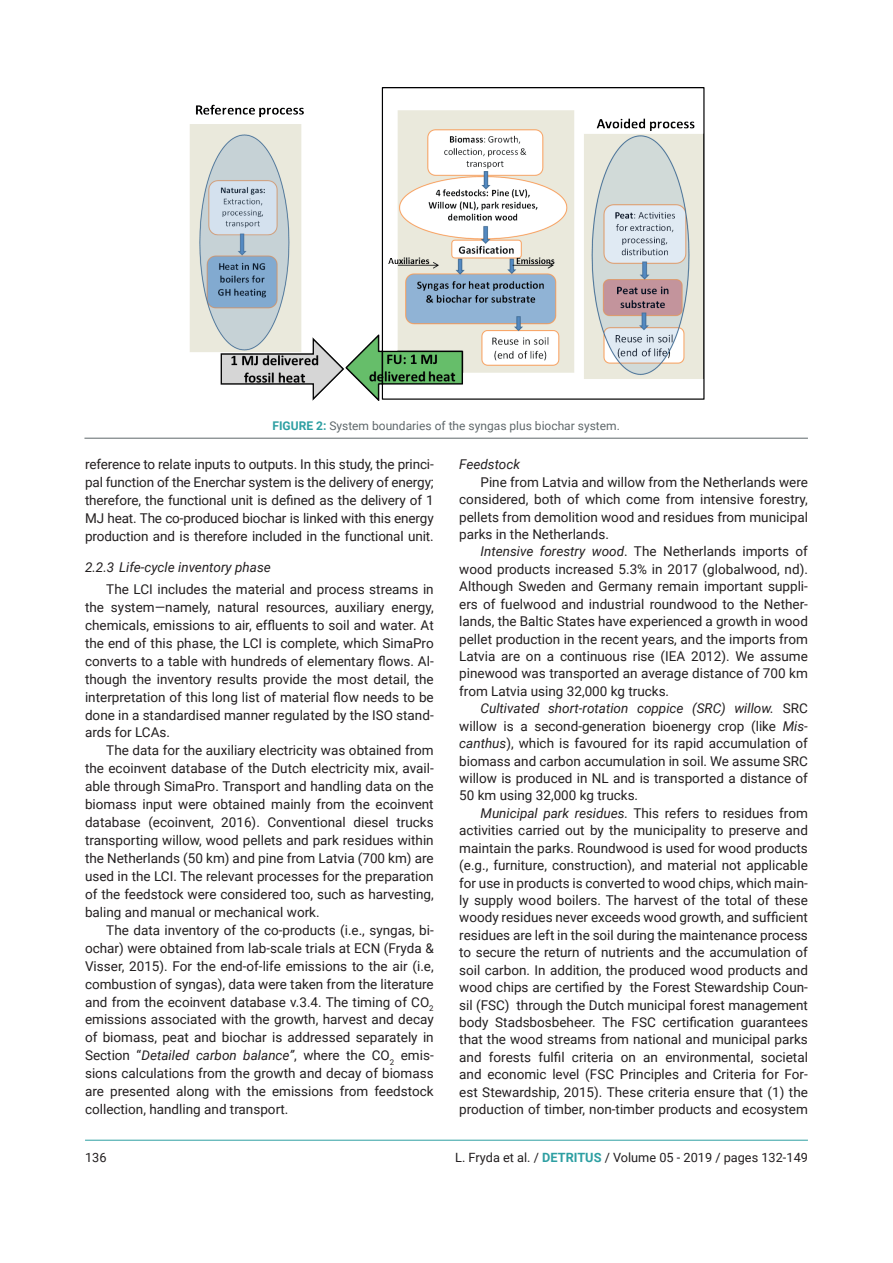
<style>
.page{position:relative;width:893px;height:1263px;background:#fff}
.page>*{position:absolute;margin:0;border:0;box-sizing:border-box;transform-origin:0 0}
.t1{font:13.5px/17.4px "Roboto";color:#231f20;text-align:justify}
.t2{font:italic 13.5px "Roboto";color:#231f20}
.t3{font:12.75px "Roboto";color:#231f20}
.t4{font:12px "Roboto";color:#5f686b}
.s1{font-weight:700;color:#2d9fa2}
.s2{font-style:italic}
</style>
<div class="page">
<hr style="left:85px;top:1140px;width:723px;height:1px;background:#2d9fa2">
<img style="left:190px;top:87px;width:515px;height:314px">
<hr style="left:84px;top:438px;width:724px;height:1px;background:#5f686b">
<p class="t4" style="left:273px;top:417px;width:349px"><span class="s1">FIGURE 2:</span> System boundaries of the syngas plus biochar system.</p>
<p class="t1" style="left:85px;top:455px;width:350px;line-height:18px">reference to relate inputs to outputs. In this study, the princi&shy;pal function of the Enerchar system is the delivery of energy; therefore, the functional unit is defined as the delivery of 1<br>MJ heat. The co-produced biochar is linked with this energy production and is therefore included in the functional unit.</p>
<p class="t2" style="left:85px;top:557px;width:187px">2.2.3 Life-cycle inventory phase</p>
<p class="t1" style="left:85px;top:580px;width:350px;line-height:18px;text-indent:21px">The LCI includes the material and process streams in the system—namely, natural resources, auxiliary energy, chemicals, emissions to air, effluents to soil and water. At the end of this phase, the LCI is complete, which SimaPro converts to a table with hundreds of elementary flows. Al&shy;though the inventory results provide the most detail, the interpretation of this long list of material flow needs to be done in a standardised manner regulated by the ISO stand&shy;ards for LCAs.</p>
<p class="t1" style="left:85px;top:741px;width:350px;line-height:18px;text-indent:21px">The data for the auxiliary electricity was obtained from the ecoinvent database of the Dutch electricity mix, avail&shy;able through SimaPro. Transport and handling data on the biomass input were obtained mainly from the ecoinvent database (ecoinvent, 2016). Conventional diesel trucks transporting willow, wood pellets and park residues within the Netherlands (50 km) and pine from Latvia (700 km) are used in the LCI. The relevant processes for the preparation of the feedstock were considered too, such as harvesting, baling and manual or mechanical work.</p>
<p class="t1" style="left:85px;top:920px;width:350px;line-height:18px;text-indent:21px">The data inventory of the co-products (i.e., syngas, bi&shy;ochar) were obtained from lab-scale trials at ECN (Fryda &amp; Visser, 2015). For the end-of-life emissions to the air (i.e, combustion of syngas), data were taken from the literature and from the ecoinvent database v.3.4. The timing of CO<sub>2 </sub>emissions associated with the growth, harvest and decay of biomass, peat and biochar is addressed separately in Section “<span class="s2">Detailed carbon balance”</span>, where the CO<sub>2</sub> emis&shy;sions calculations from the growth and decay of biomass are presented along with the emissions from feedstock collection, handling and transport.</p>
<p class="t2" style="left:459px;top:455px;width:62px">Feedstock</p>
<p class="t1" style="left:459px;top:473px;width:350px;text-indent:21px">Pine from Latvia and willow from the Netherlands were considered, both of which come from intensive forestry, pellets from demolition wood and residues from municipal parks in the Netherlands.</p>
<p class="t1" style="left:459px;top:542px;width:350px;text-indent:21px"><span class="s2">Intensive forestry wood</span>. The Netherlands imports of wood products increased 5.3% in 2017 (globalwood, nd).<br>Although Sweden and Germany remain important suppli&shy;ers of fuelwood and industrial roundwood to the Nether&shy;lands, the Baltic States have experienced a growth in wood pellet production in the recent years, and the imports from Latvia are on a continuous rise (IEA 2012). We assume pinewood was transported an average distance of 700 km from Latvia using 32,000 kg trucks.</p>
<p class="t1" style="left:459px;top:699px;width:350px;text-indent:21px"><span class="s2">Cultivated short-rotation coppice (SRC) willow.</span> SRC willow is a second-generation bioenergy crop (like <span class="s2">Mis&shy;canthus</span>), which is favoured for its rapid accumulation of biomass and carbon accumulation in soil. We assume SRC willow is produced in NL and is transported a distance of 50 km using 32,000 kg trucks.</p>
<p class="t1" style="left:459px;top:804px;width:350px;text-indent:21px"><span class="s2">Municipal park residues.</span> This refers to residues from activities carried out by the municipality to preserve and maintain the parks. Roundwood is used for wood products (e.g., furniture, construction), and material not applicable for use in products is converted to wood chips, which main&shy;ly supply wood boilers. The harvest of the total of these woody residues never exceeds wood growth, and sufficient residues are left in the soil during the maintenance process to secure the return of nutrients and the accumulation of soil carbon. In addition, the produced wood products and wood chips are certified by the Forest Stewardship Coun&shy;sil (FSC) through the Dutch municipal forest management body Stadsbosbeheer. The FSC certification guarantees that the wood streams from national and municipal parks and forests fulfil criteria on an environmental, societal and economic level (FSC Principles and Criteria for For&shy;est Stewardship, 2015). These criteria ensure that (1) the production of timber, non-timber products and ecosystem</p>
<p class="t3" style="left:85px;top:1148px;width:23px">136</p>
<p class="t3" style="left:455px;top:1148px;width:354px">L. Fryda et al. / <span class="s1">DETRITUS</span> / Volume 05 - 2019 / pages 132-149</p>
</div>
